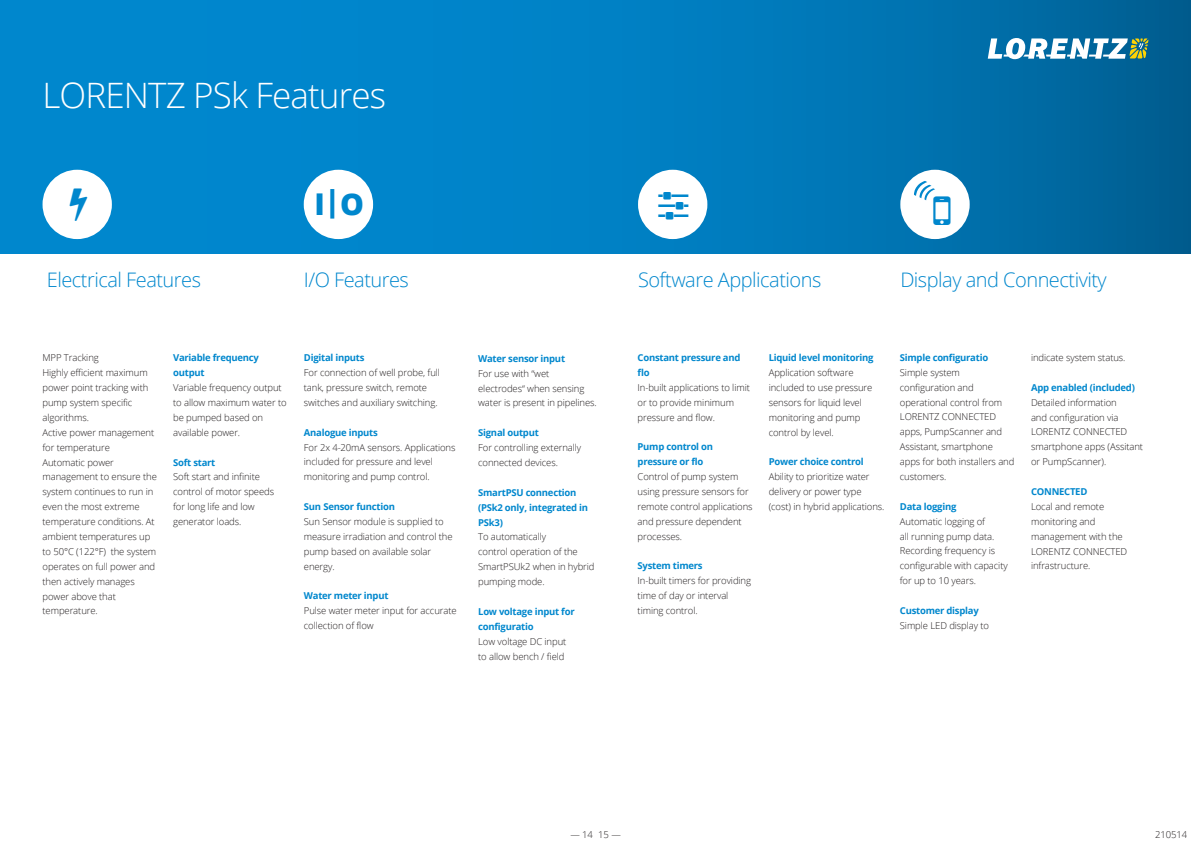
<style>
.page{position:relative;width:1191px;height:842px;background:#fff}
.page>*{position:absolute;margin:0;border:0;box-sizing:border-box;transform-origin:0 0}
.t1{font:300 35px "Open Sans";letter-spacing:-.025em;color:#fff}
.t2{font:800 30px "Open Sans";color:#0087cd}
.t3{font:300 20px "Open Sans";letter-spacing:-.025em;color:#0087cd}
.t4{font:300 9.5px/14.9px "Open Sans";letter-spacing:-.01em;color:#231f20}
.t5{font:700 9.5px/14.9px "Open Sans";letter-spacing:-.025em;color:#0087cd}
.s1{font-weight:700;color:#0087cd}
</style>
<div class="page">
<svg style="left:0;top:0;width:1191px;height:253px;background:#007bbd"></svg>
<svg style="left:987px;top:38px;width:161px;height:21px"></svg>
<div style="left:43px;top:170px;width:69px;height:69px;background:#fff;border-radius:50%"></div>
<div style="left:638px;top:170px;width:69px;height:69px;background:#fff;border-radius:50%"></div>
<div style="left:304px;top:170px;width:69px;height:69px;background:#fff;border-radius:50%"></div>
<div style="left:900px;top:170px;width:69px;height:69px;background:#fff;border-radius:50%"></div>
<hr style="left:38px;top:170px;width:1px;height:83px;background:#0087cd">
<svg style="left:914px;top:181px;width:21px;height:20px"></svg>
<h1 class="t1" style="left:43px;top:72px;width:345px">LORENTZ PSk Features</h1>
<p class="t2" style="left:314px;top:181px;width:51px">I|O</p>
<h1 class="t3" style="left:47px;top:266px;width:156px">Electrical Features</h1>
<h1 class="t3" style="left:304px;top:266px;width:107px">I/O Features</h1>
<p class="t4" style="left:43px;top:350px;width:116px">MPP Tracking<br>Highly efficient maximum power point tracking with pump system specific algorithms.<br>Active power management for temperature<br>Automatic power management to ensure the system continues to run in even the most extreme temperature conditions. At ambient temperatures up to 50°C (122°F) the system operates on full power and then actively manages power above that temperature.</p>
<p class="t4" style="left:173px;top:350px;width:115px"><span class="s1">Variable frequency output<br></span>Variable frequency output to allow maximum water to be pumped based on available power.</p>
<p class="t4" style="left:173px;top:454px;width:103px"><span class="s1">Soft start<br></span>Soft start and infinite control of motor speeds for long life and low generator loads.</p>
<h1 class="t4" style="left:304px;top:350px;width:138px"><span class="s1">Digital inputs<br></span>For connection of well probe, full tank, pressure switch, remote switches and auxiliary switching.</h1>
<h1 class="t4" style="left:304px;top:424px;width:153px"><span class="s1">Analogue inputs<br></span>For 2x 4-20mA sensors. Applications included for pressure and level monitoring and pump control.</h1>
<h1 class="t4" style="left:304px;top:499px;width:150px"><span class="s1">Sun Sensor function<br></span>Sun Sensor module is supplied to measure irradiation and control the pump based on available solar energy.</h1>
<h1 class="t4" style="left:304px;top:588px;width:154px"><span class="s1">Water meter input<br></span>Pulse water meter input for accurate collection of flow</h1>
<p class="t5" style="left:478px;top:351px;width:88px">Water sensor input</p>
<p class="t4" style="left:478px;top:366px;width:120px">For use with “wet electrodes“ when sensing water is present in pipelines.</p>
<p class="t5" style="left:478px;top:425px;width:62px">Signal output</p>
<p class="t4" style="left:478px;top:440px;width:105px">For controlling externally connected devices.</p>
<p class="t5" style="left:478px;top:485px;width:111px">SmartPSU connection (PSk2 only, integrated in<br>PSk3)</p>
<p class="t4" style="left:478px;top:529px;width:118px">To automatically<br>control operation of the<br>SmartPSUk2 when in hybrid pumping mode.</p>
<p class="t5" style="left:478px;top:604px;width:98px">Low voltage input for configuratio</p>
<p class="t4" style="left:478px;top:633px;width:90px">Low voltage DC input to allow bench / field</p>
<h1 class="t3" style="left:638px;top:266px;width:185px">Software Applications</h1>
<h1 class="t3" style="left:900px;top:266px;width:208px">Display and Connectivity</h1>
<p class="t5" style="left:637px;top:350px;width:104px">Constant pressure and flo</p>
<p class="t4" style="left:637px;top:380px;width:114px">In-built applications to limit or to provide minimum pressure and flow.</p>
<p class="t5" style="left:637px;top:439px;width:77px">Pump control on pressure or flo</p>
<p class="t4" style="left:637px;top:469px;width:117px">Control of pump system using pressure sensors for remote control applications and pressure dependent processes.</p>
<p class="t5" style="left:637px;top:558px;width:67px">System timers</p>
<p class="t4" style="left:637px;top:573px;width:115px">In-built timers for providing time of day or interval timing control.</p>
<p class="t5" style="left:768px;top:350px;width:106px">Liquid level monitoring</p>
<p class="t4" style="left:768px;top:365px;width:105px">Application software included to use pressure sensors for liquid level monitoring and pump control by level.</p>
<p class="t5" style="left:768px;top:454px;width:96px">Power choice control</p>
<p class="t4" style="left:768px;top:469px;width:117px">Ability to prioritize water delivery or power type (cost) in hybrid applications.</p>
<p class="t5" style="left:900px;top:350px;width:90px">Simple configuratio</p>
<p class="t4" style="left:900px;top:365px;width:116px">Simple system configuration and operational control from<br>LORENTZ CONNECTED apps, PumpScanner and<br>Assistant, smartphone apps for both installers and customers.</p>
<p class="t5" style="left:900px;top:499px;width:58px">Data logging</p>
<p class="t4" style="left:900px;top:513px;width:109px">Automatic logging of<br>all running pump data.<br>Recording frequency is configurable with capacity for up to 10 years.</p>
<p class="t5" style="left:900px;top:603px;width:80px">Customer display</p>
<p class="t4" style="left:900px;top:618px;width:91px">Simple LED display to</p>
<p class="t4" style="left:1031px;top:350px;width:96px">indicate system status.</p>
<p class="t5" style="left:1031px;top:380px;width:105px">App enabled (included)</p>
<p class="t4" style="left:1031px;top:395px;width:114px">Detailed information<br>and configuration via<br>LORENTZ CONNECTED smartphone apps (Assitant or PumpScanner).</p>
<p class="t5" style="left:1031px;top:484px;width:58px">CONNECTED</p>
<p class="t4" style="left:1031px;top:499px;width:98px">Local and remote monitoring and management with the<br>LORENTZ CONNECTED infrastructure.</p>
<p class="t4" style="left:570px;top:826px;width:52px">— 14 15 —</p>
<p class="t4" style="left:1155px;top:826px;width:34px">210514</p>
</div>
